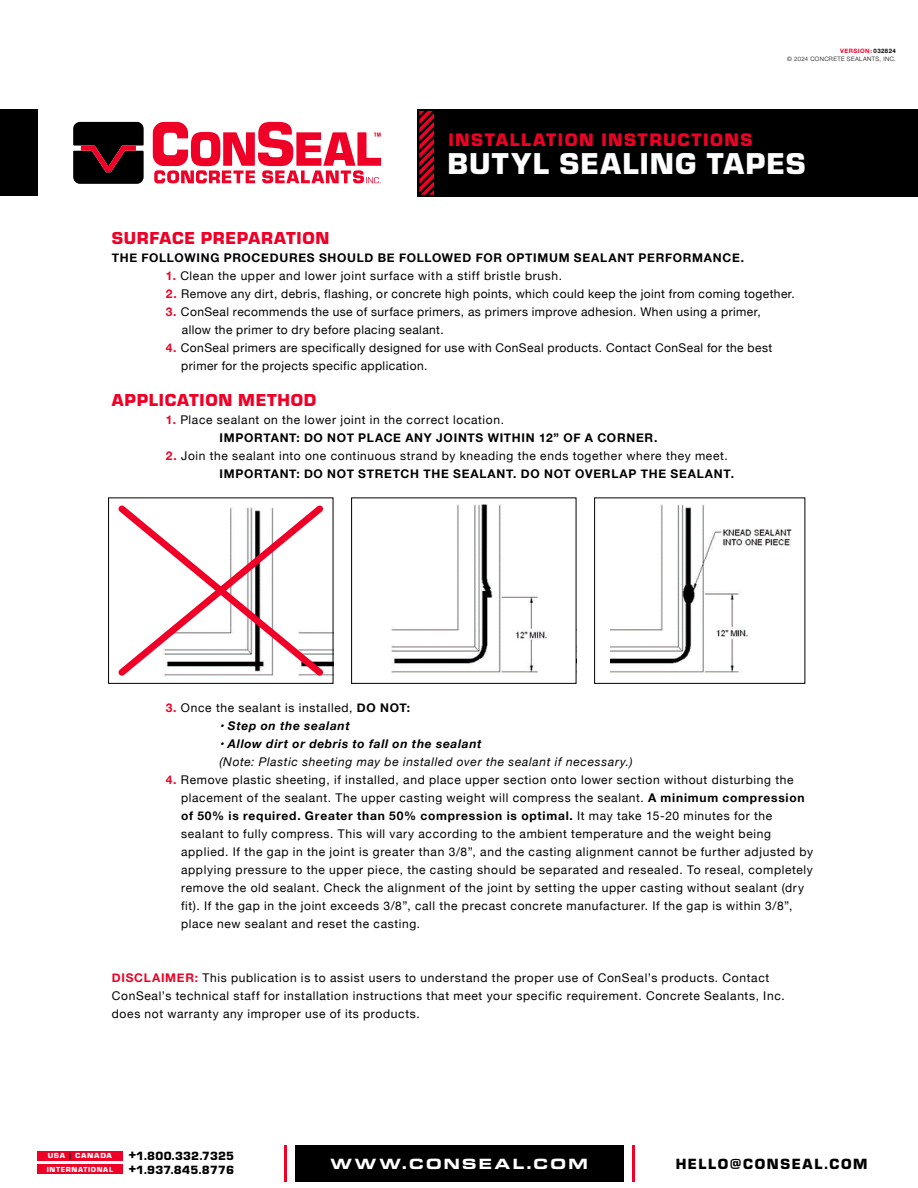
<style>
.page{position:relative;width:918px;height:1188px;background:#fff}
.page>*{position:absolute;margin:0;border:0;box-sizing:border-box;transform-origin:0 0}
.t1{font:900 31.35px "Eurostile";letter-spacing:.035em;color:#fff}
.t2{font:900 18.75px "Eurostile";letter-spacing:.075em;color:#ef0027}
.t3{font:900 18px "Eurostile";letter-spacing:.035em;color:#ef0027}
.t4{font:900 15.3px "Eurostile";letter-spacing:.105em;color:#000}
.t5{font:900 15.3px "Eurostile Ext";letter-spacing:.11em;color:#fff}
.t6{font:900 12.45px "Eurostile";letter-spacing:.015em;color:#000}
.t7{font:12px/18px "Helvetica Neue";letter-spacing:.055em;color:#000}
.t8{font:12px/18px "Helvetica Neue";letter-spacing:.035em;color:#000}
.t9{font:700 12px "Helvetica Neue";letter-spacing:.06em;color:#000}
.t10{font:italic 12px "Helvetica Neue";letter-spacing:.06em;color:#000}
.t11{font:italic 700 12px "Helvetica Neue";letter-spacing:.055em;color:#000}
.t12{font:900 7.65px "Eurostile";letter-spacing:.085em;color:#fff;scale:1.07 1}
.t13{font:300 6px/7.5px "Helvetica Neue";letter-spacing:.065em;color:#000;text-align:right}
.s1{font-weight:700;color:#ef0027}
.s2{font-weight:700}
.s3{color:#231f20}
</style>
<div class="page">
<div style="left:418px;top:109px;width:500px;height:87px;background:#000"></div>
<svg style="left:419px;top:111px;width:15px;height:84px"></svg>
<div style="left:0;top:109px;width:37px;height:86px;background:#000"></div>
<svg style="left:73px;top:122px;width:71px;height:62px;background:#210b0e"></svg>
<svg style="left:153px;top:122px;width:228px;height:61px"></svg>
<div style="left:108px;top:497px;width:225px;height:187px;border:1px solid #000"></div>
<img style="left:391px;top:504px;width:158px;height:170px">
<div style="left:351px;top:497px;width:225px;height:187px;border:1px solid #000"></div>
<img style="left:610px;top:504px;width:182px;height:170px">
<div style="left:594px;top:497px;width:211px;height:187px;border:1px solid #000"></div>
<svg style="left:118px;top:505px;width:211px;height:172px"></svg>
<div style="left:295px;top:1145px;width:329px;height:36px;background:#000"></div>
<hr style="left:285px;top:1145px;width:2px;height:36px;background:#ef0027">
<hr style="left:632px;top:1145px;width:2px;height:36px;background:#ef0027">
<div style="left:37px;top:1151px;width:86px;height:9px;background:#ef0027"></div>
<div style="left:37px;top:1164px;width:86px;height:10px;background:#ef0027"></div>
<p class="t13" style="left:787px;top:47px;width:110px"><span class="s1">VERSION:</span> <span class="s2">032824<br></span>© 2024 CONCRETE SEALANTS, INC.</p>
<h2 class="t2" style="left:448px;top:126px;width:305px">INSTALLATION INSTRUCTIONS</h2>
<h1 class="t1" style="left:448px;top:141px;width:360px">BUTYL SEALING TAPES</h1>
<h3 class="t3" style="left:112px;top:225px;width:219px">SURFACE PREPARATION</h3>
<p class="t9" style="left:112px;top:248px;width:634px">THE FOLLOWING PROCEDURES SHOULD BE FOLLOWED FOR OPTIMUM SEALANT PERFORMANCE.</p>
<p class="t7" style="left:166px;top:267px;width:398px"><span class="s1">1.</span> Clean the upper and lower joint surface with a stiff bristle brush.</p>
<p class="t8" style="left:166px;top:285px;width:631px"><span class="s1">2.</span> Remove any dirt, debris, flashing, or concrete high points, which could keep the joint from coming together.</p>
<p class="t8" style="left:182px;top:303px;width:581px;text-indent:-16px"><span class="s1">3.</span> ConSeal recommends the use of surface primers, as primers improve adhesion. When using a primer, allow the primer to dry before placing sealant.</p>
<p class="t8" style="left:181px;top:339px;width:593px;text-indent:-16px"><span class="s1">4.</span> ConSeal primers are specifically designed for use with ConSeal products. Contact ConSeal for the best primer for the projects specific application.</p>
<h3 class="t3" style="left:112px;top:387px;width:206px">APPLICATION METHOD</h3>
<p class="t7" style="left:219px;top:411px;width:439px;text-indent:-54px"><span class="s1">1.</span> Place sealant on the lower joint in the correct location.<br><span class="s2">IMPORTANT: DO NOT PLACE ANY JOINTS WITHIN 12” OF A CORNER.</span></p>
<p class="t7" style="left:219px;top:447px;width:516px;text-indent:-54px"><span class="s1">2.</span> Join the sealant into one continuous strand by kneading the ends together where they meet.<br><span class="s2">IMPORTANT: DO NOT STRETCH THE SEALANT. DO NOT OVERLAP THE SEALANT.</span></p>
<p class="t7" style="left:166px;top:699px;width:246px"><span class="s1">3.</span> Once the sealant is installed, <span class="s2">DO NOT:</span></p>
<p class="t11" style="left:219px;top:716px;width:132px">• Step on the sealant</p>
<p class="t11" style="left:219px;top:734px;width:264px">• Allow dirt or debris to fall on the sealant</p>
<p class="t10" style="left:219px;top:753px;width:415px">(Note: Plastic sheeting may be installed over the sealant if necessary.)</p>
<p class="t7" style="left:181px;top:771px;width:634px;text-indent:-15px"><span class="s1">4.</span> Remove plastic sheeting, if installed, and place upper section onto lower section without disturbing the placement of the sealant. The upper casting weight will compress the sealant. <span class="s2">A minimum compression of 50% is required. Greater than 50% compression is optimal.</span> It may take 15-20 minutes for the sealant to fully compress. This will vary according to the ambient temperature and the weight being applied. If the gap in the joint is greater than 3/8”, and the casting alignment cannot be further adjusted by applying pressure to the upper piece, the casting should be separated and resealed. To reseal, completely remove the old sealant. Check the alignment of the joint by setting the upper casting without sealant (dry fit). If the gap in the joint exceeds 3/8”, call the precast concrete manufacturer. If the gap is within 3/8”, place new sealant and reset the casting.</p>
<p class="t7" style="left:112px;top:969px;width:674px"><span class="s1">DISCLAIMER:</span> This publication is to assist users to understand the proper use of ConSeal’s products. Contact<br>ConSeal’s technical staff for installation instructions that meet your specific requirement. Concrete Sealants, Inc. does not warranty any improper use of its products.</p>
<p class="t6" style="left:128px;top:1147px;width:107px">+1.800.332.7325</p>
<p class="t12" style="left:48px;top:1150px;width:62px">USA <span class="s3">|</span> CANADA</p>
<p class="t6" style="left:47px;top:1161px;width:189px"><sup>INTERNATIONAL</sup> +1.937.845.8776</p>
<p class="t5" style="left:330px;top:1152px;width:260px">WWW.CONSEAL.COM</p>
<p class="t4" style="left:676px;top:1153px;width:193px">HELLO@CONSEAL.COM</p>
</div>
